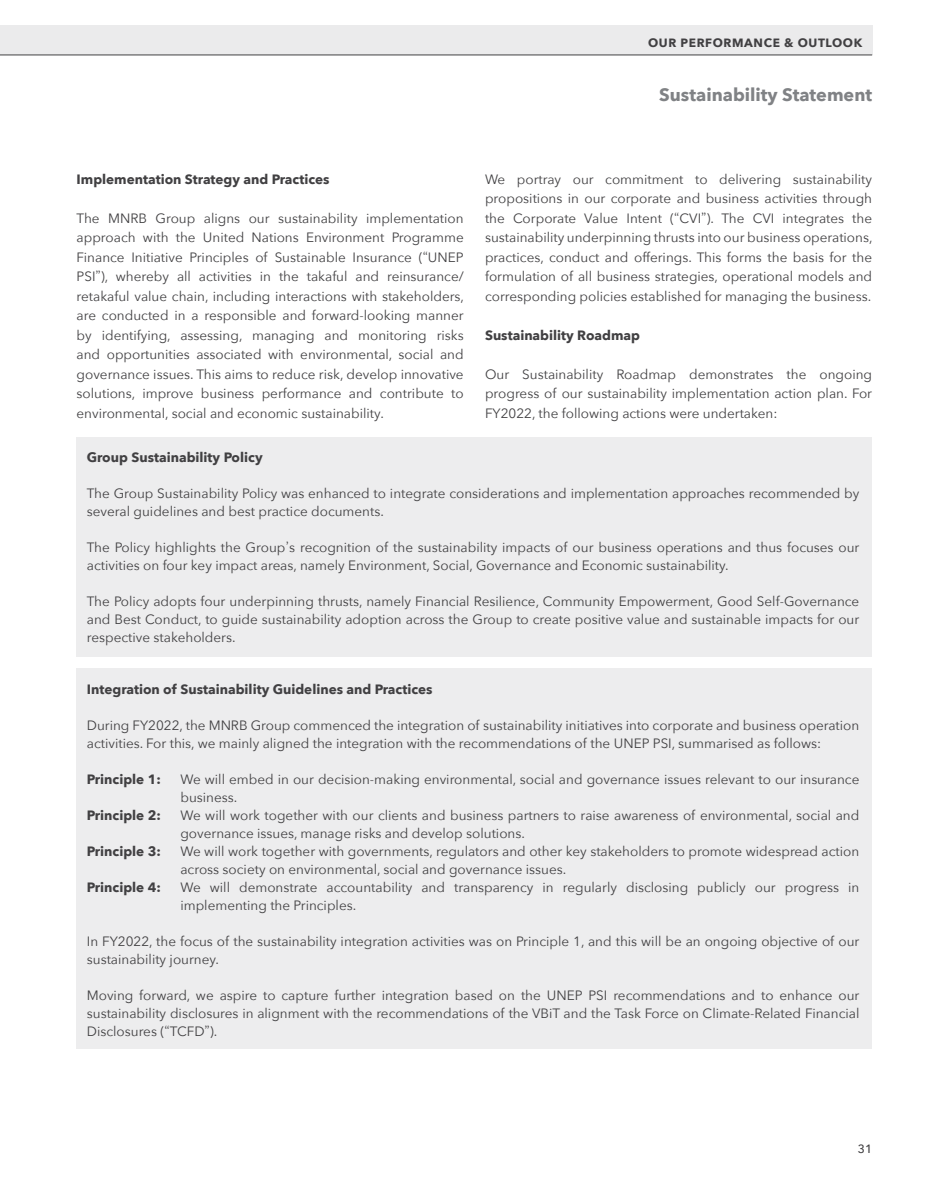
<style>
.page{position:relative;width:936px;height:1191px;background:#fff}
.page>*{position:absolute;margin:0;border:0;box-sizing:border-box;transform-origin:0 0}
.t1{font:700 18px "Avenir Next";color:#808285}
.t2{font:13.5px/19.5px "Avenir Next";color:#414042}
.t3{font:700 13.5px "Avenir Next";color:#414042}
.t4{font:700 12px "Avenir Next";letter-spacing:.05em;color:#414042}
.t5{font:500 12px "Avenir Next";color:#414042}
.s1{font-family:"Caecilia LT Std";font-weight:300}
</style>
<div class="page">
<div style="left:0;top:26px;width:872px;height:29px;background:#ebebec"></div>
<hr style="left:0;top:55px;width:872px;height:1px;background:#414042">
<div style="left:77px;top:437px;width:795px;height:219px;background:#ededee"></div>
<div style="left:77px;top:668px;width:795px;height:380px;background:#ededee"></div>
<p class="t4" style="left:648px;top:32px;width:216px">OUR PERFORMANCE &amp; OUTLOOK</p>
<h1 class="t1" style="left:659px;top:79px;width:214px">Sustainability Statement</h1>
<p class="t3" style="left:77px;top:167px;width:254px">Implementation Strategy and Practices</p>
<p class="t2" style="left:77px;top:208px;width:389px;text-align:justify">The MNRB Group aligns our sustainability implementation approach with the United Nations Environment Programme Finance Initiative Principles of Sustainable Insurance (<span class="s1">“</span>UNEP PSI<span class="s1">”</span>), whereby all activities in the takaful and reinsurance/ retakaful value chain, including interactions with stakeholders, are conducted in a responsible and forward-looking manner by identifying, assessing, managing and monitoring risks and opportunities associated with environmental, social and governance issues. This aims to reduce risk, develop innovative solutions, improve business performance and contribute to environmental, social and economic sustainability.</p>
<p class="t2" style="left:485px;top:169px;width:389px;text-align:justify">We portray our commitment to delivering sustainability propositions in our corporate and business activities through the Corporate Value Intent (<span class="s1">“</span>CVI<span class="s1">”</span>). The CVI integrates the sustainability underpinning thrusts into our business operations, practices, conduct and offerings. This forms the basis for the formulation of all business strategies, operational models and corresponding policies established for managing the business.</p>
<p class="t3" style="left:485px;top:323px;width:157px">Sustainability Roadmap</p>
<p class="t2" style="left:485px;top:364px;width:388px;text-align:justify">Our Sustainability Roadmap demonstrates the ongoing progress of our sustainability implementation action plan. For FY2022, the following actions were undertaken:</p>
<p class="t3" style="left:87px;top:445px;width:177px">Group Sustainability Policy</p>
<p class="t2" style="left:87px;top:484px;width:774px;line-height:18px">The Group Sustainability Policy was enhanced to integrate considerations and implementation approaches recommended by several guidelines and best practice documents.</p>
<p class="t2" style="left:87px;top:538px;width:774px;line-height:18px">The Policy highlights the Group<span class="s1">’</span>s recognition of the sustainability impacts of our business operations and thus focuses our activities on four key impact areas, namely Environment, Social, Governance and Economic sustainability.</p>
<p class="t2" style="left:87px;top:592px;width:774px;line-height:18px;text-align:justify">The Policy adopts four underpinning thrusts, namely Financial Resilience, Community Empowerment, Good Self-Governance and Best Conduct, to guide sustainability adoption across the Group to create positive value and sustainable impacts for our respective stakeholders.</p>
<p class="t3" style="left:87px;top:677px;width:347px">Integration of Sustainability Guidelines and Practices</p>
<p class="t2" style="left:87px;top:716px;width:774px;line-height:18px">During FY2022, the MNRB Group commenced the integration of sustainability initiatives into corporate and business operation activities. For this, we mainly aligned the integration with the recommendations of the UNEP PSI, summarised as follows:</p>
<p class="t3" style="left:87px;top:767px;width:76px">Principle 1:</p>
<p class="t2" style="left:180px;top:770px;width:680px;line-height:18px">We will embed in our decision-making environmental, social and governance issues relevant to our insurance business.</p>
<p class="t3" style="left:87px;top:803px;width:76px">Principle 2:</p>
<p class="t2" style="left:180px;top:806px;width:680px;line-height:18px">We will work together with our clients and business partners to raise awareness of environmental, social and governance issues, manage risks and develop solutions.</p>
<p class="t3" style="left:87px;top:839px;width:76px">Principle 3:</p>
<p class="t2" style="left:180px;top:842px;width:680px;line-height:18px">We will work together with governments, regulators and other key stakeholders to promote widespread action across society on environmental, social and governance issues.</p>
<p class="t3" style="left:87px;top:875px;width:76px">Principle 4:</p>
<p class="t2" style="left:180px;top:878px;width:680px;line-height:18px">We will demonstrate accountability and transparency in regularly disclosing publicly our progress in implementing the Principles.</p>
<p class="t2" style="left:87px;top:932px;width:774px;line-height:18px">In FY2022, the focus of the sustainability integration activities was on Principle 1, and this will be an ongoing objective of our sustainability journey.</p>
<p class="t2" style="left:87px;top:986px;width:774px;line-height:18px;text-align:justify">Moving forward, we aspire to capture further integration based on the UNEP PSI recommendations and to enhance our sustainability disclosures in alignment with the recommendations of the VBiT and the Task Force on Climate-Related Financial Disclosures (<span class="s1">“</span>TCFD<span class="s1">”</span>).</p>
<p class="t5" style="left:857px;top:1138px;width:16px">31</p>
</div>
